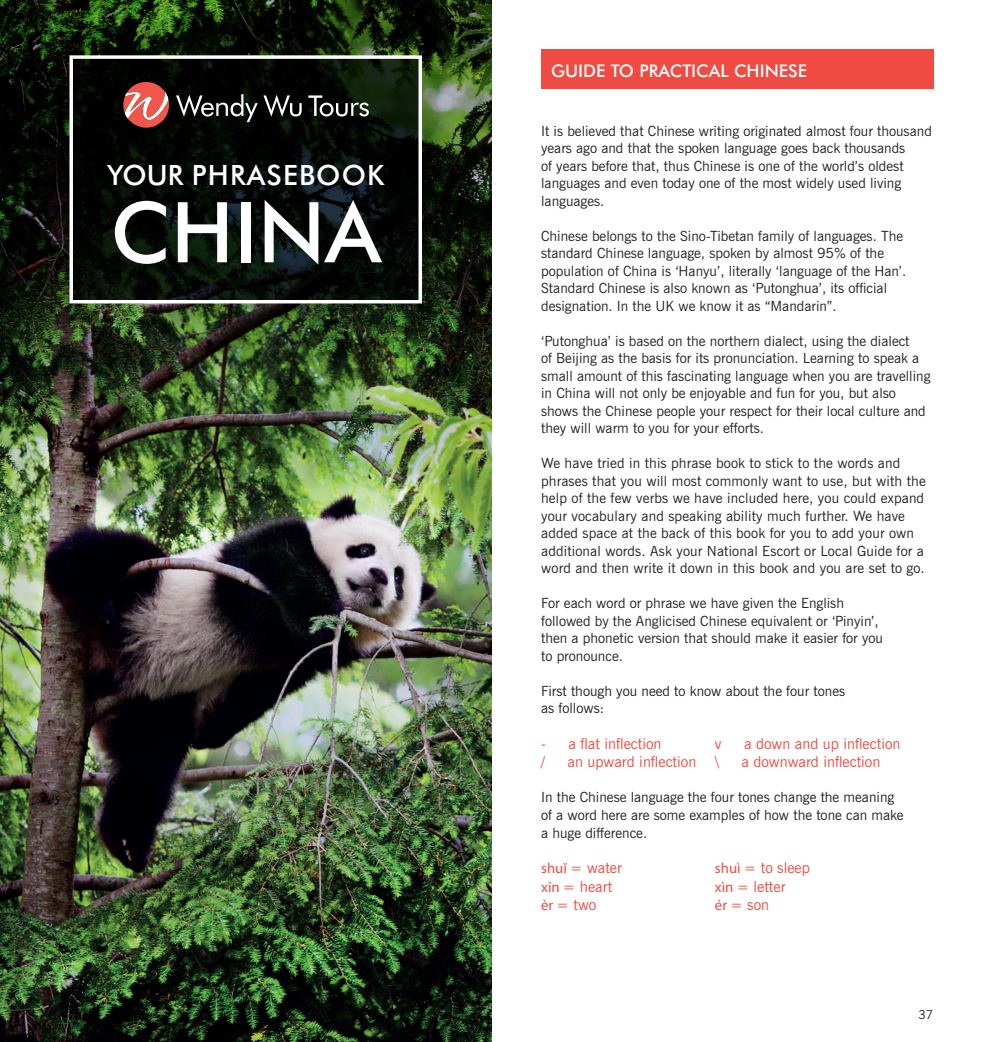
<style>
.page{position:relative;width:983px;height:1042px;background:#fff}
.page>*{position:absolute;margin:0;border:0;box-sizing:border-box;transform-origin:0 0}
.t1{font:500 84px "Futura BT";color:#fff}
.t2{font:500 28px "Futura BT";letter-spacing:.04em;color:#fff}
.t3{font:500 17.5px "Futura BT";color:#fff}
.t4{font:14.88px "News Gothic BT";color:#ef4b42}
.t5{font:14px/17.5px "News Gothic BT";color:#231f20}
.t6{font:12.25px "News Gothic BT";color:#231f20}
.s1{font-family:"Myriad Pro"}
</style>
<div class="page">
<img style="left:0;top:0;width:491px;height:1042px">
<div style="left:541px;top:50px;width:392px;height:39px;background:#ef4b42"></div>
<svg style="left:73px;top:59px;width:345px;height:240px;background:#050b06"></svg>
<div style="left:69px;top:55px;width:353px;height:248px;border:3px solid #fff"></div>
<svg style="left:176px;top:94px;width:125px;height:28px;background:#343633"></svg>
<svg style="left:308px;top:95px;width:61px;height:21px"></svg>
<svg style="left:123px;top:82px;width:46px;height:46px;background:#ba6058"></svg>
<p class="t2" style="left:107px;top:158px;width:279px">YOUR PHRASEBOOK</p>
<p class="t1" style="left:110px;top:181px;width:272px">CHINA</p>
<p class="t3" style="left:551px;top:60px;width:257px">GUIDE TO PRACTICAL CHINESE</p>
<p class="t5" style="left:541px;top:122px;width:392px">It is believed that Chinese writing originated almost four thousand years ago and that the spoken language goes back thousands<br>of years before that, thus Chinese is one of the world’s oldest languages and even today one of the most widely used living languages.</p>
<p class="t5" style="left:541px;top:227px;width:366px">Chinese belongs to the Sino-Tibetan family of languages. The standard Chinese language, spoken by almost 95% of the population of China is ‘Hanyu’, literally ‘language of the Han’.<br>Standard Chinese is also known as ‘Putonghua’, its official designation. In the UK we know it as “Mandarin”.</p>
<p class="t5" style="left:541px;top:332px;width:391px">‘Putonghua’ is based on the northern dialect, using the dialect<br>of Beijing as the basis for its pronunciation. Learning to speak a small amount of this fascinating language when you are travelling in China will not only be enjoyable and fun for you, but also shows the Chinese people your respect for their local culture and they will warm to you for your efforts.</p>
<p class="t5" style="left:541px;top:454px;width:386px">We have tried in this phrase book to stick to the words and phrases that you will most commonly want to use, but with the help of the few verbs we have included here, you could expand your vocabulary and speaking ability much further. We have added space at the back of this book for you to add your own additional words. Ask your National Escort or Local Guide for a word and then write it down in this book and you are set to go.</p>
<p class="t5" style="left:541px;top:594px;width:343px">For each word or phrase we have given the English followed by the Anglicised Chinese equivalent or ‘Pinyin’, then a phonetic version that should make it easier for you to pronounce.</p>
<p class="t5" style="left:541px;top:682px;width:305px">First though you need to know about the four tones as follows:</p>
<p class="t4" style="left:541px;top:735px;width:122px">- a flat inflection</p>
<p class="t4" style="left:714px;top:735px;width:8px">v</p>
<p class="t4" style="left:744px;top:735px;width:158px">a down and up inflection</p>
<p class="t4" style="left:541px;top:753px;width:6px">/</p>
<p class="t4" style="left:567px;top:753px;width:153px">an upward inflection \</p>
<p class="t4" style="left:741px;top:753px;width:140px">a downward inflection</p>
<p class="t5" style="left:541px;top:788px;width:354px">In the Chinese language the four tones change the meaning</p>
<p class="t5" style="left:541px;top:806px;width:364px">of a word here are some examples of how the tone can make</p>
<p class="t5" style="left:541px;top:823px;width:108px">a huge difference.</p>
<p class="t4" style="left:541px;top:859px;width:82px"><span class="s1">shuĭ</span> = water</p>
<p class="t4" style="left:714px;top:859px;width:96px"><span class="s1">shuì</span> = to sleep</p>
<p class="t4" style="left:541px;top:877px;width:73px"><span class="s1">xīn</span> = heart</p>
<p class="t4" style="left:714px;top:877px;width:72px"><span class="s1">xìn</span> = letter</p>
<p class="t4" style="left:541px;top:896px;width:57px"><span class="s1">èr</span> = two</p>
<p class="t4" style="left:714px;top:896px;width:56px"><span class="s1">ér</span> = son</p>
<p class="t6" style="left:918px;top:1007px;width:16px">37</p>
</div>
